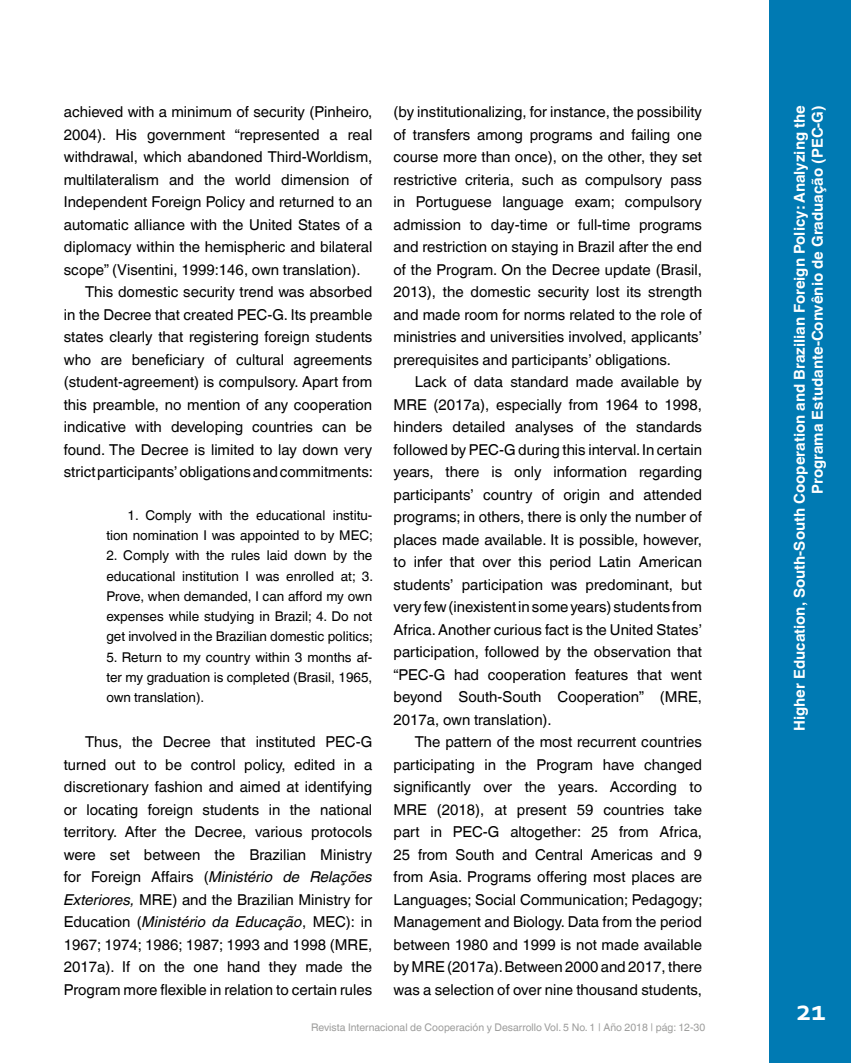
<style>
.page{position:relative;width:851px;height:1063px;background:#fff}
.page>*{position:absolute;margin:0;border:0;box-sizing:border-box;transform-origin:0 0}
.t1{font:700 30px "Corbel";color:#fff}
.CUERPO_DE_TEXTO{font:15px/22.5px "Helvetica World";color:#000;text-align:justify}
.t2{font:700 15px/18px "Helvetica World";color:#fff;text-align:right}
.CITA_INTERIOR{font:13.5px/20.2px "Helvetica World";color:#000;text-align:justify}
.t3{font:10.5px "Helvetica World";color:#9d9d9c}
.s1{font-style:italic}
</style>
<div class="page">
<div style="left:769px;top:0;width:81px;height:1063px;background:#007ab3"></div>
<p class="CUERPO_DE_TEXTO" style="left:64px;top:101px;width:310px">achieved with a minimum of security (Pinheiro, 2004). His government “represented a real withdrawal, which abandoned Third-Worldism, multilateralism and the world dimension of Independent Foreign Policy and returned to an automatic alliance with the United States of a diplomacy within the hemispheric and bilateral scope” (Visentini, 1999:146, own translation).</p>
<p class="CUERPO_DE_TEXTO" style="left:64px;top:281px;width:311px;text-indent:21px">This domestic security trend was absorbed in the Decree that created PEC-G. Its preamble states clearly that registering foreign students who are beneficiary of cultural agreements (student-agreement) is compulsory. Apart from this preamble, no mention of any cooperation indicative with developing countries can be found. The Decree is limited to lay down very strict participants’ obligations and commitments:</p>
<p class="CITA_INTERIOR" style="left:106px;top:505px;width:268px;text-align:right">1. Comply with the educational institu&shy;tion nomination I was appointed to by MEC;</p>
<p class="CITA_INTERIOR" style="left:106px;top:546px;width:268px">2. Comply with the rules laid down by the educational institution I was enrolled at; 3.<br>Prove, when demanded, I can afford my own expenses while studying in Brazil; 4. Do not get involved in the Brazilian domestic politics;</p>
<p class="CITA_INTERIOR" style="left:106px;top:647px;width:267px">5. Return to my country within 3 months af&shy;ter my graduation is completed (Brasil, 1965, own translation).</p>
<p class="CUERPO_DE_TEXTO" style="left:64px;top:731px;width:310px;text-indent:21px">Thus, the Decree that instituted PEC-G turned out to be control policy, edited in a discretionary fashion and aimed at identifying or locating foreign students in the national territory. After the Decree, various protocols were set between the Brazilian Ministry for Foreign Affairs (<span class="s1">Ministério de Relações Exteriores,</span> MRE) and the Brazilian Ministry for Education (<span class="s1">Ministério da Educação</span>, MEC): in 1967; 1974; 1986; 1987; 1993 and 1998 (MRE, 2017a). If on the one hand they made the Program more flexible in relation to certain rules</p>
<p class="CUERPO_DE_TEXTO" style="left:393px;top:101px;width:310px">(by institutionalizing, for instance, the possibility of transfers among programs and failing one course more than once), on the other, they set restrictive criteria, such as compulsory pass in Portuguese language exam; compulsory admission to day-time or full-time programs and restriction on staying in Brazil after the end of the Program. On the Decree update (Brasil, 2013), the domestic security lost its strength and made room for norms related to the role of ministries and universities involved, applicants’ prerequisites and participants’ obligations.</p>
<p class="CUERPO_DE_TEXTO" style="left:393px;top:371px;width:310px;text-indent:21px">Lack of data standard made available by MRE (2017a), especially from 1964 to 1998, hinders detailed analyses of the standards followed by PEC-G during this interval. In certain years, there is only information regarding participants’ country of origin and attended programs; in others, there is only the number of places made available. It is possible, however, to infer that over this period Latin American students’ participation was predominant, but very few (inexistent in some years) students from Africa. Another curious fact is the United States’ participation, followed by the observation that “PEC-G had cooperation features that went beyond South-South Cooperation” (MRE, 2017a, own translation).</p>
<p class="CUERPO_DE_TEXTO" style="left:393px;top:731px;width:311px;text-indent:21px">The pattern of the most recurrent countries participating in the Program have changed significantly over the years. According to MRE (2018), at present 59 countries take part in PEC-G altogether: 25 from Africa, 25 from South and Central Americas and 9 from Asia. Programs offering most places are Languages; Social Communication; Pedagogy; Management and Biology. Data from the period between 1980 and 1999 is not made available by MRE (2017a). Between 2000 and 2017, there was a selection of over nine thousand students,</p>
<p class="t3" style="left:311px;top:1021px;width:395px">Revista Internacional de Cooperación y Desarrollo Vol. 5 No. 1 | Año 2018 | pág: 12-30</p>
<p class="t2" style="left:790px;top:731px;width:628px;rotate:-90deg">Higher Education, South-South Cooperation and Brazilian Foreign Policy: Analyzing the<br>Programa Estudante-Convênio de Graduação (PEC-G)</p>
<h1 class="t1" style="left:796px;top:992px;width:31px">21</h1>
</div>
